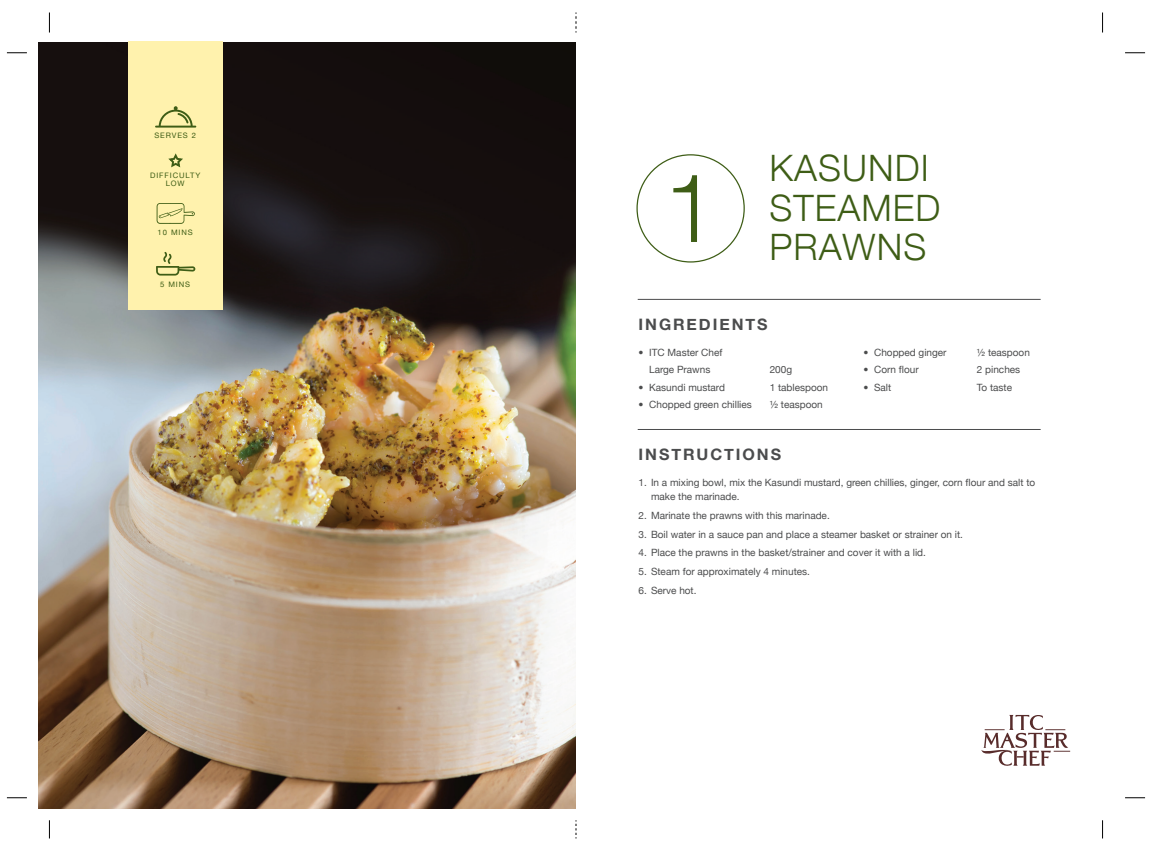
<style>
.page{position:relative;width:1152px;height:851px;background:#fff}
.page>*{position:absolute;margin:0;border:0;box-sizing:border-box;transform-origin:0 0}
.t1{font:300 95.25px "Helvetica Neue";color:#3e5d16}
.t2{font:300 36.38px/39.5px "Helvetica Neue";letter-spacing:.03em;color:#3e5d16}
.t3{font:700 15.75px "Helvetica Neue";letter-spacing:.12em;color:#4b4c4d}
.t4{font:10px/17.5px "Helvetica Neue";color:#4b4c4d;text-align:center}
.t5{font:7.5px/7.5px "Helvetica Neue";letter-spacing:.12em;color:#3e5d16;text-align:center}
</style>
<div class="page">
<img style="left:39px;top:42px;width:537px;height:766px">
<svg style="left:49px;top:13px;width:1px;height:20px"></svg>
<svg style="left:7px;top:53px;width:20px;height:1px"></svg>
<svg style="left:7px;top:797px;width:20px;height:1px"></svg>
<svg style="left:49px;top:820px;width:1px;height:18px"></svg>
<svg style="left:576px;top:13px;width:1px;height:20px"></svg>
<svg style="left:576px;top:820px;width:1px;height:18px"></svg>
<svg style="left:1102px;top:13px;width:1px;height:20px"></svg>
<svg style="left:1125px;top:53px;width:20px;height:1px"></svg>
<svg style="left:1125px;top:797px;width:20px;height:1px"></svg>
<svg style="left:1102px;top:820px;width:1px;height:18px"></svg>
<hr style="left:637px;top:429px;width:403px;height:1px;background:#4b4c4d">
<hr style="left:637px;top:299px;width:403px;height:1px;background:#4b4c4d">
<div style="left:128px;top:42px;width:95px;height:268px;background:#fff2ad"></div>
<svg style="left:155px;top:106px;width:41px;height:21px"></svg>
<svg style="left:156px;top:252px;width:39px;height:23px"></svg>
<svg style="left:168px;top:153px;width:15px;height:15px"></svg>
<svg style="left:157px;top:203px;width:38px;height:21px"></svg>
<svg style="left:981px;top:714px;width:89px;height:52px"></svg>
<p class="t5" style="left:154px;top:131px;width:43px">SERVES 2</p>
<p class="t5" style="left:150px;top:171px;width:52px">DIFFICULTY<br>LOW</p>
<p class="t5" style="left:158px;top:228px;width:37px">10 MINS</p>
<p class="t5" style="left:160px;top:280px;width:32px">5 MINS</p>
<h1 class="t1" style="left:664px;top:131px;width:54px">1</h1>
<h2 class="t2" style="left:769px;top:146px;width:172px">KASUNDI<br>STEAMED<br>PRAWNS</h2>
<h3 class="t3" style="left:638px;top:310px;width:130px">INGREDIENTS</h3>
<p class="t4" style="left:638px;top:343px;width:85px">• ITC Master Chef<br>Large Prawns</p>
<p class="t4" style="left:769px;top:360px;width:24px">200g</p>
<p class="t4" style="left:638px;top:378px;width:88px">• Kasundi mustard</p>
<p class="t4" style="left:769px;top:378px;width:60px">1 tablespoon</p>
<p class="t4" style="left:638px;top:395px;width:115px">• Chopped green chillies</p>
<p class="t4" style="left:769px;top:395px;width:54px">½ teaspoon</p>
<h3 class="t3" style="left:638px;top:440px;width:144px">INSTRUCTIONS</h3>
<p class="t4" style="left:863px;top:343px;width:85px">• Chopped ginger</p>
<p class="t4" style="left:977px;top:343px;width:54px">½ teaspoon</p>
<p class="t4" style="left:863px;top:360px;width:57px">• Corn flour</p>
<p class="t4" style="left:977px;top:360px;width:45px">2 pinches</p>
<p class="t4" style="left:863px;top:378px;width:29px">• Salt</p>
<p class="t4" style="left:977px;top:378px;width:37px">To taste</p>
<p class="t4" style="left:651px;top:475px;width:386px;line-height:13.8px;text-align:left;text-indent:-12px">1. In a mixing bowl, mix the Kasundi mustard, green chillies, ginger, corn flour and salt to make the marinade.</p>
<p class="t4" style="left:638px;top:506px;width:193px">2. Marinate the prawns with this marinade.</p>
<p class="t4" style="left:638px;top:524px;width:326px">3. Boil water in a sauce pan and place a steamer basket or strainer on it.</p>
<p class="t4" style="left:638px;top:543px;width:289px">4. Place the prawns in the basket/strainer and cover it with a lid.</p>
<p class="t4" style="left:638px;top:562px;width:173px">5. Steam for approximately 4 minutes.</p>
<p class="t4" style="left:638px;top:581px;width:59px">6. Serve hot.</p>
</div>
